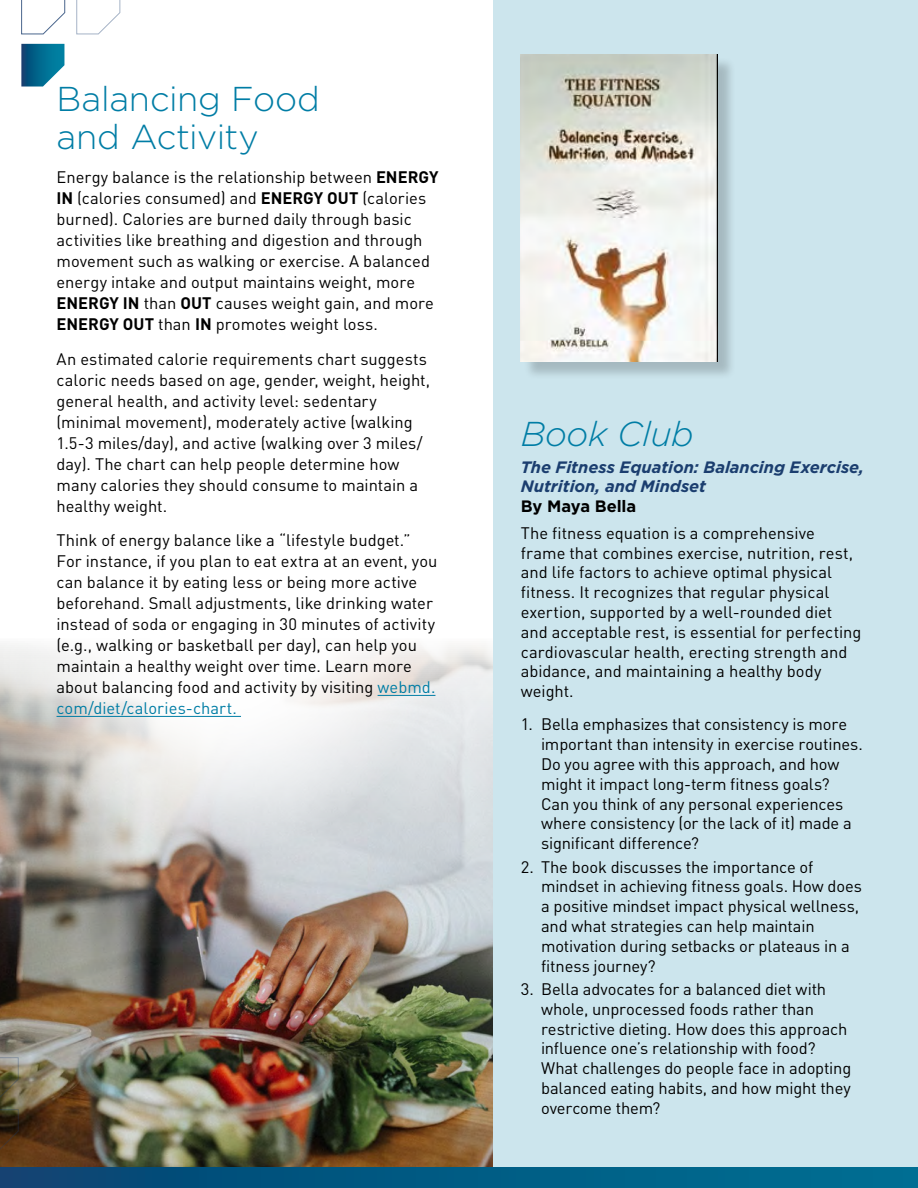
<style>
.page{position:relative;width:918px;height:1188px;background:#fff}
.page>*{position:absolute;margin:0;border:0;box-sizing:border-box;transform-origin:0 0}
.t1{font:300 34.5px/37.5px "Gotham";letter-spacing:-.005em;color:#007da5}
.t2{font:italic 300 34.5px "Gotham";letter-spacing:-.01em;color:#007da5}
.t3{font:16.5px/19.8px "DINOT";color:#000}
.t4{font:italic 700 16.5px/19.8px "Gotham";color:#1b3e6f}
.t5{font:700 16.5px "Gotham";letter-spacing:-.005em;color:#000}
.s1{font-weight:700}
.s2{color:#007da5}
</style>
<div class="page">
<img style="left:0;top:638px;width:494px;height:529px">
<svg style="left:0;top:1109px;width:19px;height:44px"></svg>
<svg style="left:0;top:1057px;width:19px;height:44px"></svg>
<svg style="left:21px;top:0;width:45px;height:35px"></svg>
<svg style="left:76px;top:0;width:45px;height:35px"></svg>
<svg style="left:21px;top:44px;width:43px;height:43px;background:#257a9c"></svg>
<div style="left:494px;top:0;width:424px;height:1174px;background:#cce5ed"></div>
<div style="left:0;top:1167px;width:918px;height:21px;background:linear-gradient(to right,#084473,#007194)"></div>
<svg style="left:0;top:638px;width:468px;height:226px"></svg>
<hr style="left:378px;top:695px;width:57px;height:1px;background:#007da5">
<hr style="left:57px;top:716px;width:184px;height:1px;background:#007da5">
<div style="left:523px;top:56px;width:213px;height:324px;background:#000;opacity:.19"></div>
<img style="left:521px;top:54px;width:197px;height:307px">
<h1 class="t1" style="left:57px;top:79px;width:265px">Balancing Food and Activity</h1>
<p class="t3" style="left:57px;top:166px;width:383px;line-height:21px">Energy balance is the relationship between <span class="s1">ENERGY IN</span> (calories consumed) and <span class="s1">ENERGY OUT</span> (calories burned). Calories are burned daily through basic activities like breathing and digestion and through movement such as walking or exercise. A balanced energy intake and output maintains weight, more <span class="s1">ENERGY IN</span> than <span class="s1">OUT</span> causes weight gain, and more <span class="s1">ENERGY OUT</span> than <span class="s1">IN</span> promotes weight loss.</p>
<p class="t3" style="left:57px;top:348px;width:375px;line-height:21px">An estimated calorie requirements chart suggests caloric needs based on age, gender, weight, height, general health, and activity level: sedentary (minimal movement), moderately active (walking 1.5-3 miles/day), and active (walking over 3 miles/ day). The chart can help people determine how many calories they should consume to maintain a healthy weight.</p>
<p class="t3" style="left:57px;top:529px;width:382px;line-height:21px">Think of energy balance like a “lifestyle budget.” For instance, if you plan to eat extra at an event, you can balance it by eating less or being more active beforehand. Small adjustments, like drinking water instead of soda or engaging in 30 minutes of activity (e.g., walking or basketball per day), can help you maintain a healthy weight over time. Learn more about balancing food and activity by visiting <span class="s2">webmd. com/diet/calories-chart.</span></p>
<h1 class="t2" style="left:521px;top:412px;width:175px">Book Club</h1>
<p class="t4" style="left:521px;top:457px;width:345px">The Fitness Equation: Balancing Exercise,<br>Nutrition, and Mindset</p>
<p class="t5" style="left:521px;top:495px;width:117px">By Maya Bella</p>
<p class="t3" style="left:521px;top:523px;width:342px">The fitness equation is a comprehensive frame that combines exercise, nutrition, rest, and life factors to achieve optimal physical fitness. It recognizes that regular physical exertion, supported by a well-rounded diet and acceptable rest, is essential for perfecting cardiovascular health, erecting strength and abidance, and maintaining a healthy body weight.</p>
<p class="t3" style="left:541px;top:714px;width:323px;text-indent:-20px">1. Bella emphasizes that consistency is more important than intensity in exercise routines.<br>Do you agree with this approach, and how might it impact long-term fitness goals?<br>Can you think of any personal experiences where consistency (or the lack of it) made a significant difference?</p>
<p class="t3" style="left:541px;top:856px;width:323px;text-indent:-20px">2. The book discusses the importance of mindset in achieving fitness goals. How does a positive mindset impact physical wellness, and what strategies can help maintain motivation during setbacks or plateaus in a fitness journey?</p>
<p class="t3" style="left:541px;top:979px;width:312px;text-indent:-20px">3. Bella advocates for a balanced diet with whole, unprocessed foods rather than restrictive dieting. How does this approach influence one’s relationship with food?<br>What challenges do people face in adopting balanced eating habits, and how might they overcome them?</p>
</div>
